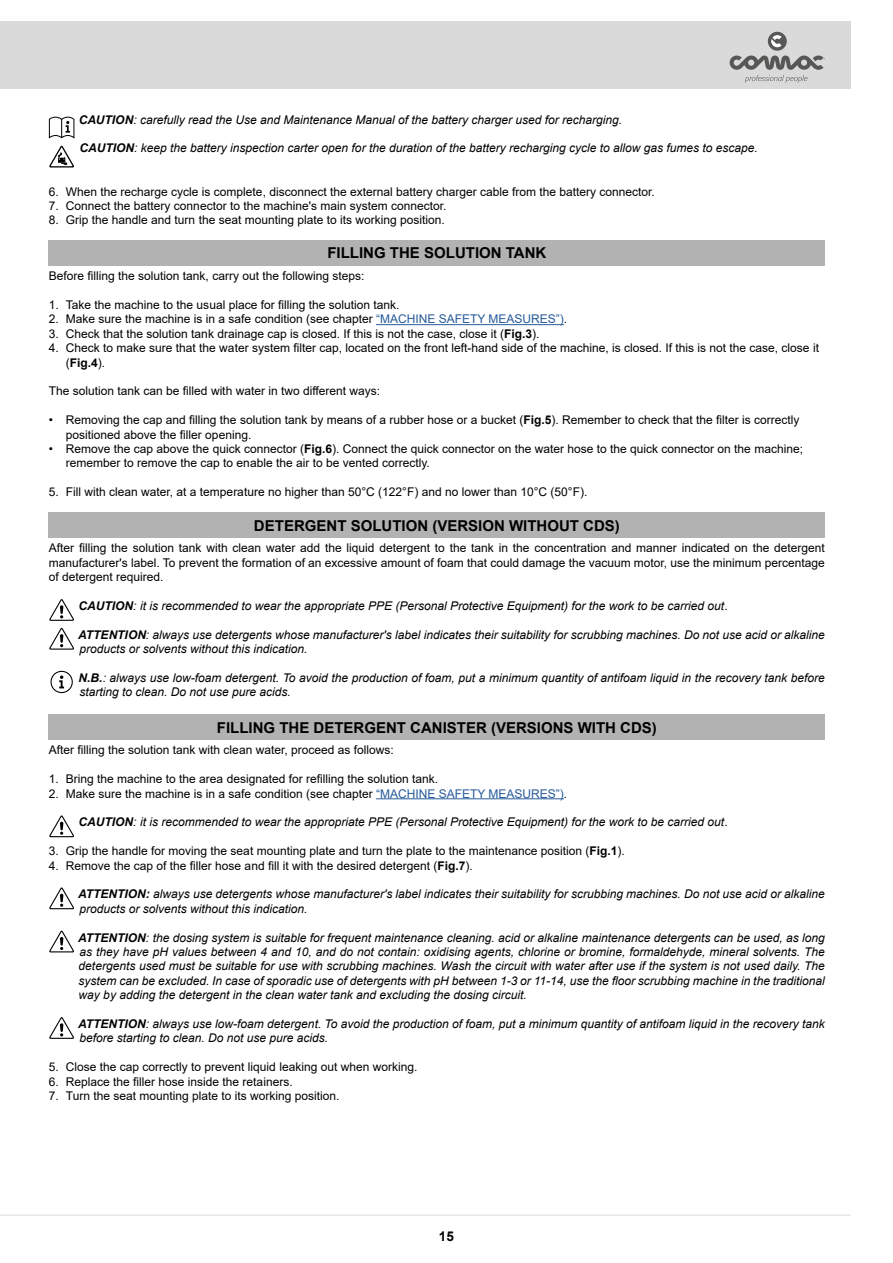
<style>
.page{position:relative;width:893px;height:1263px;background:#fff}
.page>*{position:absolute;margin:0;border:0;box-sizing:border-box;transform-origin:0 0}
.t1{font:700 15px "Arial";color:#000}
.t2{font:700 13.5px "Arial";color:#000}
.t3{font:12px/14.4px "Arial";color:#000}
.t4{font:italic 12px/14.4px "Arial";color:#000}
.s1{font-weight:700}
.s2{color:#275b9b}
.s3{font-style:normal}
</style>
<div class="page">
<svg style="left:49px;top:117px;width:25px;height:21px"></svg>
<svg style="left:49px;top:146px;width:25px;height:21px"></svg>
<hr style="left:376px;top:324px;width:188px;height:1px;background:#275b9b">
<div style="left:49px;top:240px;width:776px;height:26px;background:#b3b2b2"></div>
<div style="left:49px;top:512px;width:776px;height:26px;background:#b3b2b2"></div>
<svg style="left:49px;top:599px;width:25px;height:22px"></svg>
<svg style="left:49px;top:628px;width:25px;height:22px"></svg>
<svg style="left:59px;top:675px;width:5px;height:13px"></svg>
<div style="left:51px;top:671px;width:22px;height:22px;border:1px solid #000;border-radius:50%"></div>
<hr style="left:376px;top:798px;width:188px;height:1px;background:#275b9b">
<div style="left:49px;top:714px;width:776px;height:26px;background:#b3b2b2"></div>
<svg style="left:49px;top:815px;width:25px;height:22px"></svg>
<svg style="left:49px;top:887px;width:25px;height:22px"></svg>
<svg style="left:49px;top:931px;width:25px;height:21px"></svg>
<svg style="left:49px;top:1017px;width:25px;height:22px"></svg>
<div style="left:0;top:21px;width:850px;height:68px;background:#dadada"></div>
<div style="left:768px;top:32px;width:19px;height:19px;background:#575756;border-radius:50%"></div>
<svg style="left:771px;top:35px;width:11px;height:12px"></svg>
<svg style="left:730px;top:56px;width:95px;height:27px"></svg>
<hr style="left:0;top:1215px;width:850px;height:1px;background:#dadada">
<p class="t4" style="left:79px;top:112px;width:545px"><span class="s1">CAUTION</span>: carefully read the Use and Maintenance Manual of the battery charger used for recharging.</p>
<p class="t4" style="left:80px;top:141px;width:680px"><span class="s1">CAUTION</span>: keep the battery inspection carter open for the duration of the battery recharging cycle to allow gas fumes to escape.</p>
<p class="t3" style="left:49px;top:184px;width:607px">6. When the recharge cycle is complete, disconnect the external battery charger cable from the battery connector.</p>
<p class="t3" style="left:49px;top:198px;width:399px">7. Connect the battery connector to the machine's main system connector.</p>
<p class="t3" style="left:49px;top:213px;width:397px">8. Grip the handle and turn the seat mounting plate to its working position.</p>
<p class="t1" style="left:327px;top:243px;width:220px">FILLING THE SOLUTION TANK</p>
<p class="t3" style="left:49px;top:269px;width:317px">Before filling the solution tank, carry out the following steps:</p>
<p class="t3" style="left:49px;top:297px;width:352px">1. Take the machine to the usual place for filling the solution tank.</p>
<p class="t3" style="left:49px;top:312px;width:520px">2. Make sure the machine is in a safe condition (see chapter <span class="s2">“MACHINE SAFETY MEASURES”)</span>.</p>
<p class="t3" style="left:49px;top:326px;width:492px">3. Check that the solution tank drainage cap is closed. If this is not the case, close it (<span class="s1">Fig.3</span>).</p>
<p class="t3" style="left:66px;top:341px;width:755px;text-indent:-17px">4. Check to make sure that the water system filter cap, located on the front left-hand side of the machine, is closed. If this is not the case, close it (<span class="s1">Fig.4</span>).</p>
<p class="t3" style="left:49px;top:384px;width:333px">The solution tank can be filled with water in two different ways:</p>
<p class="t3" style="left:66px;top:413px;width:735px;text-indent:-17px">• Removing the cap and filling the solution tank by means of a rubber hose or a bucket (<span class="s1">Fig.5</span>). Remember to check that the filter is correctly positioned above the filler opening.</p>
<p class="t3" style="left:66px;top:441px;width:739px;text-indent:-17px">• Remove the cap above the quick connector (<span class="s1">Fig.6</span>). Connect the quick connector on the water hose to the quick connector on the machine; remember to remove the cap to enable the air to be vented correctly.</p>
<p class="t3" style="left:49px;top:485px;width:540px">5. Fill with clean water, at a temperature no higher than 50°C (122°F) and no lower than 10°C (50°F).</p>
<p class="t1" style="left:254px;top:515px;width:367px">DETERGENT SOLUTION (VERSION WITHOUT CDS)</p>
<p class="t3" style="left:49px;top:541px;width:777px;text-align:justify">After filling the solution tank with clean water add the liquid detergent to the tank in the concentration and manner indicated on the detergent manufacturer's label. To prevent the formation of an excessive amount of foam that could damage the vacuum motor, use the minimum percentage of detergent required.</p>
<p class="t4" style="left:79px;top:599px;width:650px"><span class="s1">CAUTION</span>: it is recommended to wear the appropriate PPE (Personal Protective Equipment) for the work to be carried out<span class="s3">.</span></p>
<p class="t4" style="left:78px;top:627px;width:748px"><span class="s1">ATTENTION</span>: always use detergents whose manufacturer's label indicates their suitability for scrubbing machines. Do not use acid or alkaline products or solvents without this indication.</p>
<p class="t4" style="left:79px;top:671px;width:748px"><span class="s1">N.B.</span>: always use low-foam detergent. To avoid the production of foam, put a minimum quantity of antifoam liquid in the recovery tank before starting to clean. Do not use pure acids.</p>
<p class="t1" style="left:217px;top:717px;width:442px">FILLING THE DETERGENT CANISTER (VERSIONS WITH CDS)</p>
<p class="t3" style="left:49px;top:743px;width:346px">After filling the solution tank with clean water, proceed as follows:</p>
<p class="t3" style="left:49px;top:772px;width:391px">1. Bring the machine to the area designated for refilling the solution tank.</p>
<p class="t3" style="left:49px;top:786px;width:520px">2. Make sure the machine is in a safe condition (see chapter <span class="s2">“MACHINE SAFETY MEASURES”)</span>.</p>
<p class="t4" style="left:79px;top:815px;width:650px"><span class="s1">CAUTION</span>: it is recommended to wear the appropriate PPE (Personal Protective Equipment) for the work to be carried out<span class="s3">.</span></p>
<p class="t3" style="left:49px;top:844px;width:577px">3. Grip the handle for moving the seat mounting plate and turn the plate to the maintenance position (<span class="s1">Fig.1</span>).</p>
<p class="t3" style="left:49px;top:858px;width:425px">4. Remove the cap of the filler hose and fill it with the desired detergent (<span class="s1">Fig.7</span>).</p>
<p class="t4" style="left:78px;top:887px;width:748px"><span class="s1">ATTENTION:</span> always use detergents whose manufacturer's label indicates their suitability for scrubbing machines. Do not use acid or alkaline products or solvents without this indication.</p>
<p class="t4" style="left:78px;top:930px;width:748px;text-align:justify"><span class="s1">ATTENTION</span>: the dosing system is suitable for frequent maintenance cleaning. acid or alkaline maintenance detergents can be used, as long as they have pH values between 4 and 10, and do not contain: oxidising agents, chlorine or bromine, formaldehyde, mineral solvents. The detergents used must be suitable for use with scrubbing machines. Wash the circuit with water after use if the system is not used daily. The system can be excluded. In case of sporadic use of detergents with pH between 1-3 or 11-14, use the floor scrubbing machine in the traditional way by adding the detergent in the clean water tank and excluding the dosing circuit.</p>
<p class="t4" style="left:78px;top:1017px;width:748px"><span class="s1">ATTENTION</span>: always use low-foam detergent. To avoid the production of foam, put a minimum quantity of antifoam liquid in the recovery tank before starting to clean. Do not use pure acids.</p>
<p class="t3" style="left:49px;top:1060px;width:370px">5. Close the cap correctly to prevent liquid leaking out when working.</p>
<p class="t3" style="left:49px;top:1074px;width:245px">6. Replace the filler hose inside the retainers.</p>
<p class="t3" style="left:49px;top:1088px;width:292px">7. Turn the seat mounting plate to its working position.</p>
<p class="t2" style="left:439px;top:1227px;width:17px">15</p>
</div>
